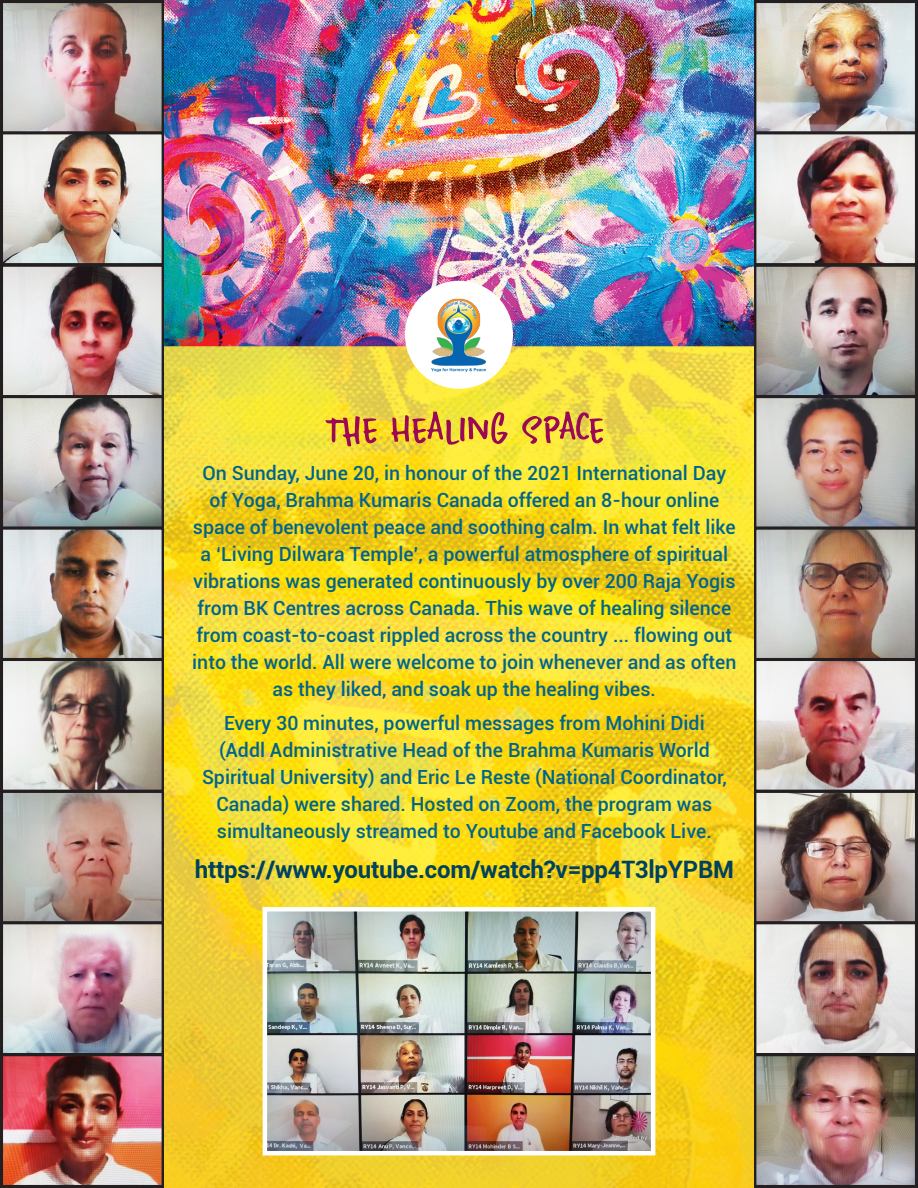
<style>
.page{position:relative;width:918px;height:1188px;background:#fff}
.page>*{position:absolute;margin:0;border:0;box-sizing:border-box;transform-origin:0 0}
.t1{font:52.5px "Home Education DEMO";letter-spacing:-.035em;color:#9b0855}
.t2{font:700 24px "Roboto";letter-spacing:-.01em;color:#00415f}
.t3{font:500 19.5px/27px "Roboto";color:#00648b;text-align:center}
</style>
<div class="page">
<img style="left:4px;top:4px;width:157px;height:1180px">
<div style="left:0;top:0;width:165px;height:135px;border:3px solid #231f20"></div>
<img style="left:757px;top:4px;width:157px;height:1180px">
<div style="left:753px;top:0;width:165px;height:135px;border:3px solid #231f20"></div>
<div style="left:0;top:131px;width:165px;height:135px;border:3px solid #231f20"></div>
<div style="left:753px;top:131px;width:165px;height:135px;border:3px solid #231f20"></div>
<div style="left:0;top:264px;width:165px;height:135px;border:3px solid #231f20"></div>
<div style="left:753px;top:264px;width:165px;height:135px;border:3px solid #231f20"></div>
<div style="left:0;top:395px;width:165px;height:135px;border:3px solid #231f20"></div>
<div style="left:753px;top:395px;width:165px;height:135px;border:3px solid #231f20"></div>
<div style="left:0;top:527px;width:165px;height:134px;border:3px solid #231f20"></div>
<div style="left:753px;top:527px;width:165px;height:134px;border:3px solid #231f20"></div>
<div style="left:0;top:658px;width:165px;height:135px;border:3px solid #231f20"></div>
<div style="left:753px;top:658px;width:165px;height:135px;border:3px solid #231f20"></div>
<div style="left:0;top:790px;width:165px;height:135px;border:3px solid #231f20"></div>
<div style="left:753px;top:790px;width:165px;height:135px;border:3px solid #231f20"></div>
<div style="left:0;top:921px;width:165px;height:135px;border:3px solid #231f20"></div>
<div style="left:753px;top:921px;width:165px;height:135px;border:3px solid #231f20"></div>
<div style="left:0;top:1053px;width:165px;height:135px;border:3px solid #231f20"></div>
<div style="left:753px;top:1053px;width:165px;height:135px;border:3px solid #231f20"></div>
<img style="left:165px;top:0;width:588px;height:1188px">
<div style="left:405px;top:281px;width:108px;height:108px;background:#fff;border-radius:50%"></div>
<img style="left:432px;top:298px;width:54px;height:74px">
<img style="left:268px;top:912px;width:382px;height:238px">
<div style="left:263px;top:907px;width:392px;height:248px;border:4px solid #fff"></div>
<p class="t1" style="left:324px;top:402px;width:282px">The Healing Space</p>
<p class="t3" style="left:192px;top:459px;width:546px">On Sunday, June 20, in honour of the 2021 International Day of Yoga, Brahma Kumaris Canada offered an 8-hour online space of benevolent peace and soothing calm. In what felt like a ‘Living Dilwara Temple’, a powerful atmosphere of spiritual vibrations was generated continuously by over 200 Raja Yogis from BK Centres across Canada. This wave of healing silence from coast-to-coast rippled across the country ... flowing out into the world. All were welcome to join whenever and as often as they liked, and soak up the healing vibes.</p>
<p class="t3" style="left:202px;top:709px;width:526px">Every 30 minutes, powerful messages from Mohini Didi (Addl Administrative Head of the Brahma Kumaris World Spiritual University) and Eric Le Reste (National Coordinator, Canada) were shared. Hosted on Zoom, the program was simultaneously streamed to Youtube and Facebook Live.</p>
<p class="t2" style="left:195px;top:852px;width:541px">https://www.youtube.com/watch?v=pp4T3lpYPBM</p>
</div>
